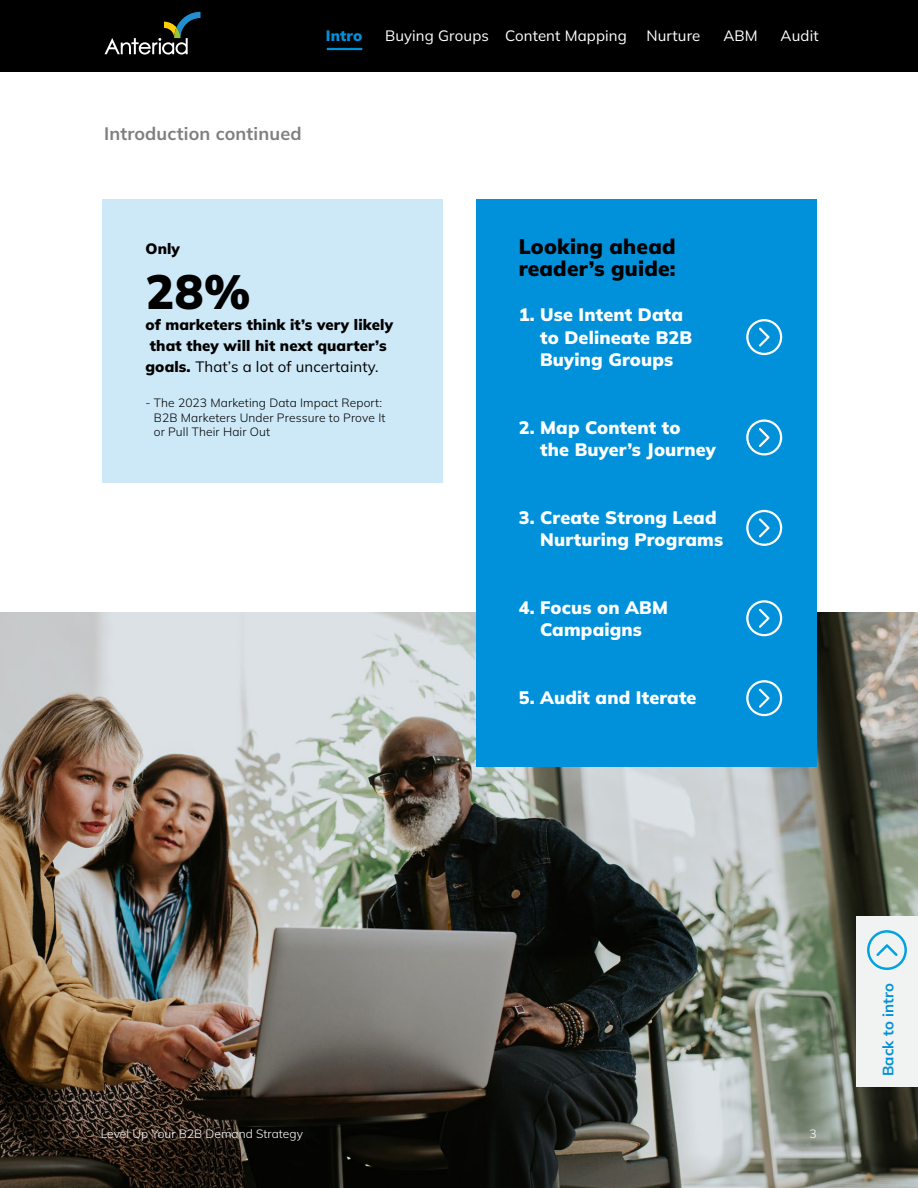
<style>
.page{position:relative;width:918px;height:1188px;background:#fff}
.page>*{position:absolute;margin:0;border:0;box-sizing:border-box;transform-origin:0 0}
.t1{font:900 48px "Mulish";color:#000}
.t2{font:900 21px/22.5px "Mulish";letter-spacing:.01em;color:#000}
.t3{font:900 18px/22.5px "Mulish";letter-spacing:.01em;color:#fff}
.t4{font:700 18px "Mulish";letter-spacing:.01em;color:#7f7f7f}
.t5{font:900 15px/21px "Mulish";letter-spacing:.01em;color:#000}
.t6{font:15px "Mulish";letter-spacing:.01em;color:#fff}
.t7{font:700 15px "Mulish";letter-spacing:.01em;color:#0091da}
.t8{font:900 15px "Mulish";letter-spacing:.01em;color:#0091da}
.t9{font:300 12px/14.4px "Mulish";letter-spacing:.01em;color:#000}
.t10{font:300 12px "Mulish";letter-spacing:.005em;color:#fff}
.s1{font-weight:400}
</style>
<div class="page">
<img style="left:0;top:612px;width:918px;height:576px">
<div style="left:103px;top:199px;width:340px;height:284px;background:#cde9f7"></div>
<div style="left:476px;top:199px;width:341px;height:568px;background:#0091da"></div>
<svg style="left:746px;top:319px;width:36px;height:36px"></svg>
<svg style="left:746px;top:419px;width:36px;height:36px"></svg>
<svg style="left:746px;top:510px;width:36px;height:36px"></svg>
<svg style="left:746px;top:600px;width:36px;height:36px"></svg>
<svg style="left:746px;top:680px;width:36px;height:36px"></svg>
<div style="left:856px;top:916px;width:62px;height:171px;background:#f1f2f2"></div>
<svg style="left:868px;top:930px;width:38px;height:40px"></svg>
<div style="left:0;top:0;width:918px;height:71px;background:#000"></div>
<svg style="left:105px;top:12px;width:96px;height:43px"></svg>
<hr style="left:327px;top:48px;width:35px;height:2px;background:#0091da">
<p class="t8" style="left:326px;top:26px;width:38px">Intro</p>
<p class="t6" style="left:385px;top:26px;width:243px">Buying Groups Content Mapping</p>
<p class="t6" style="left:646px;top:26px;width:56px">Nurture</p>
<p class="t6" style="left:723px;top:26px;width:36px">ABM</p>
<p class="t6" style="left:781px;top:26px;width:40px">Audit</p>
<p class="t4" style="left:104px;top:121px;width:199px">Introduction continued</p>
<p class="t5" style="left:145px;top:237px;width:36px">Only</p>
<h1 class="t1" style="left:145px;top:259px;width:106px">28%</h1>
<p class="t5" style="left:145px;top:314px;width:249px">of marketers think it’s very likely that they will hit next quarter’s goals. <span class="s1">That’s a lot of uncertainty.</span></p>
<p class="t9" style="left:154px;top:396px;width:233px;text-indent:-8px">- The 2023 Marketing Data Impact Report:<br>B2B Marketers Under Pressure to Prove It or Pull Their Hair Out</p>
<p class="t2" style="left:519px;top:235px;width:158px">Looking ahead reader’s guide:</p>
<p class="t3" style="left:540px;top:303px;width:154px;text-indent:-21px">1. Use Intent Data to Delineate B2B<br>Buying Groups</p>
<p class="t3" style="left:540px;top:416px;width:177px;text-indent:-21px">2. Map Content to<br>the Buyer’s Journey</p>
<p class="t3" style="left:540px;top:506px;width:185px;text-indent:-21px">3. Create Strong Lead<br>Nurturing Programs</p>
<p class="t3" style="left:519px;top:596px;width:151px;text-align:center">4. Focus on ABM<br>Campaigns</p>
<p class="t3" style="left:519px;top:686px;width:179px">5. Audit and Iterate</p>
<p class="t10" style="left:101px;top:1125px;width:204px">Level Up Your B2B Demand Strategy</p>
<p class="t10" style="left:810px;top:1125px;width:9px">3</p>
<p class="t7" style="left:878px;top:1076px;width:95px;rotate:-90deg">Back to intro</p>
</div>
